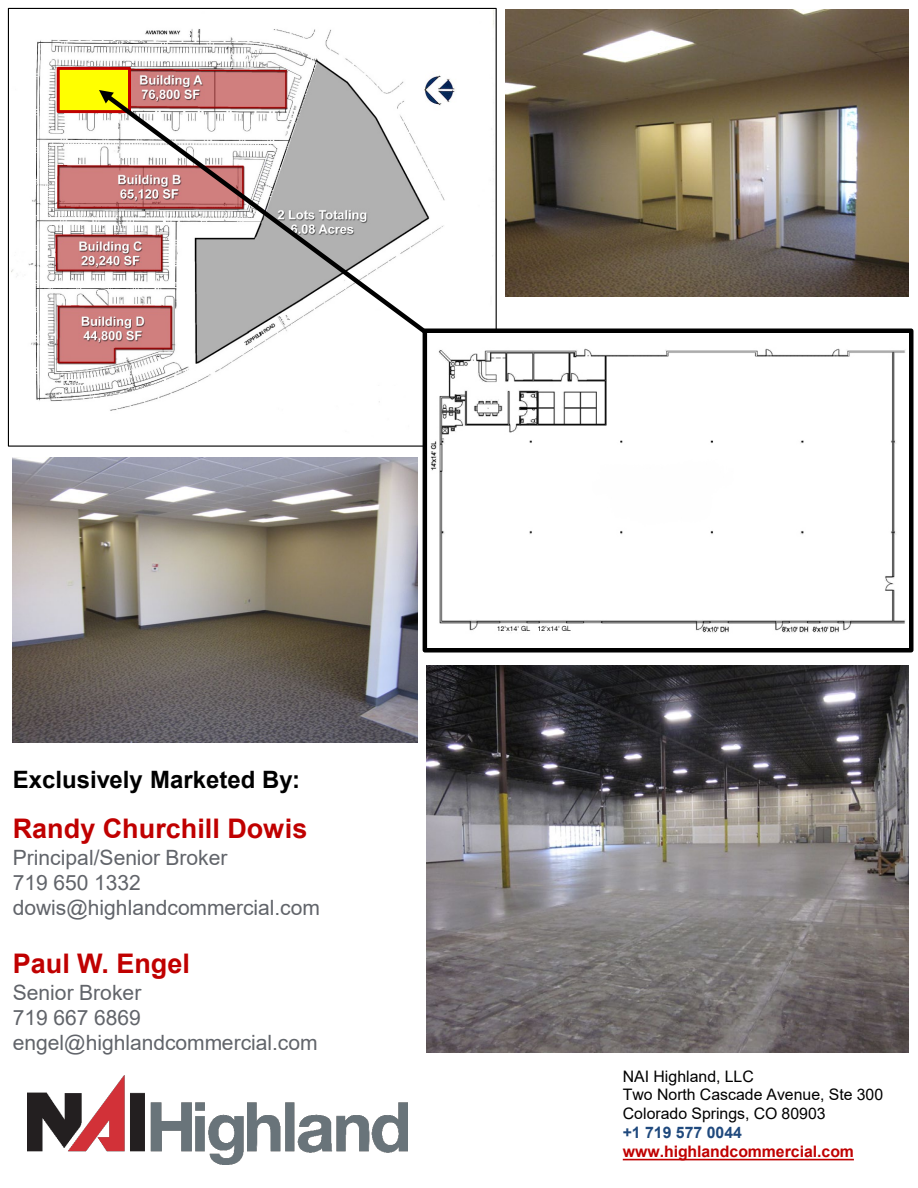
<style>
.page{position:relative;width:918px;height:1188px;background:#fff}
.page>*{position:absolute;margin:0;border:0;box-sizing:border-box;transform-origin:0 0}
.t1{font:700 27px "Arial";color:#c00000}
.t2{font:700 24px "Arial";color:#000}
.t3{font:21px "Arial";color:#61646a}
.t4{font:15.9px "Arial";color:#000}
.t5{font:700 15.9px "Arial";letter-spacing:-.005em;color:#c00000}
.t6{font:700 15.9px "Arial";color:#1f497d}
</style>
<div class="page">
<img style="left:11px;top:10px;width:483px;height:435px">
<img style="left:506px;top:9px;width:403px;height:288px">
<img style="left:427px;top:665px;width:482px;height:388px">
<img style="left:12px;top:457px;width:405px;height:285px">
<img style="left:27px;top:1076px;width:381px;height:88px">
<svg style="left:623px;top:1159px;width:231px;height:1px"></svg>
<div style="left:57px;top:67px;width:74px;height:46px;background:#ff0;border:3px solid #c00000"></div>
<svg style="left:102px;top:90px;width:331px;height:249px"></svg>
<svg style="left:99px;top:90px;width:15px;height:13px"></svg>
<img style="left:428px;top:333px;width:477px;height:300px">
<div style="left:423px;top:328px;width:491px;height:324px;border:4px solid #000"></div>
<p class="t2" style="left:13px;top:763px;width:289px">Exclusively Marketed By:</p>
<p class="t1" style="left:13px;top:810px;width:296px">Randy Churchill Dowis</p>
<p class="t3" style="left:13px;top:843px;width:216px">Principal/Senior Broker</p>
<p class="t3" style="left:13px;top:868px;width:130px">719 650 1332</p>
<p class="t3" style="left:13px;top:893px;width:309px">dowis@highlandcommercial.com</p>
<p class="t1" style="left:13px;top:945px;width:179px">Paul W. Engel</p>
<p class="t3" style="left:13px;top:978px;width:130px">Senior Broker</p>
<p class="t3" style="left:13px;top:1003px;width:130px">719 667 6869</p>
<p class="t3" style="left:13px;top:1028px;width:306px">engel@highlandcommercial.com</p>
<p class="t4" style="left:623px;top:1065px;width:132px">NAI Highland, LLC</p>
<p class="t4" style="left:623px;top:1084px;width:262px">Two North Cascade Avenue, Ste 300</p>
<p class="t4" style="left:623px;top:1103px;width:204px">Colorado Springs, CO 80903</p>
<p class="t6" style="left:623px;top:1121px;width:121px">+1 719 577 0044</p>
<p class="t5" style="left:623px;top:1140px;width:233px">www.highlandcommercial.com</p>
</div>
